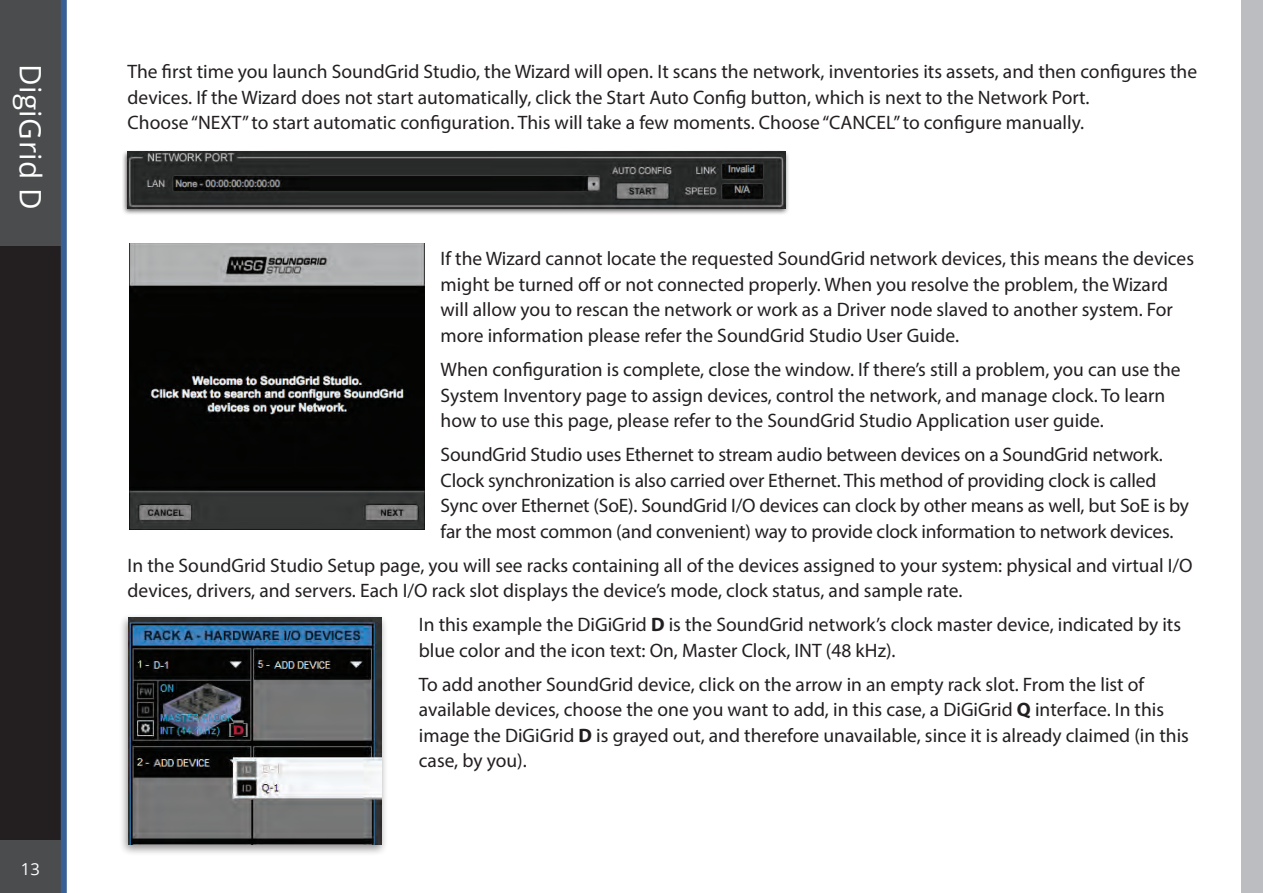
<style>
.page{position:relative;width:1263px;height:893px;background:#fff}
.page>*{position:absolute;margin:0;border:0;box-sizing:border-box;transform-origin:0 0}
.t1{font:29.7px "Open Sans";letter-spacing:.015em;color:#fff}
.t2{font:19.5px/25.5px "Myriad Pro";color:#231f20}
.t3{font:16.5px "Open Sans";color:#fff}
.s1{font-weight:700}
</style>
<div class="page">
<div style="left:1242px;top:0;width:21px;height:893px;background:#bcbdc0"></div>
<svg style="left:0;top:0;width:67px;height:893px"></svg>
<div style="left:122px;top:150px;width:667px;height:66px;background:#231f20;opacity:.75"></div>
<img style="left:128px;top:152px;width:657px;height:56px">
<img style="left:130px;top:243px;width:294px;height:287px">
<div style="left:119px;top:613px;width:270px;height:243px;background:#231f20;opacity:.5"></div>
<img style="left:128px;top:618px;width:254px;height:226px">
<h1 class="t1" style="left:51px;top:64px;width:148px;rotate:90deg">DigiGrid D</h1>
<p class="t3" style="left:21px;top:857px;width:20px">13</p>
<p class="t2" style="left:128px;top:59px;width:1071px">The first time you launch SoundGrid Studio, the Wizard will open It. scans the network, inventories its assets, and then configures the devices If. the Wizard does not start automatically, click the Start Auto Config button, which is next to the Network Port.<br>Choose“NEXT”to start automatic configuration. This will take a few moments. Choose“CANCEL”to configure manually.</p>
<p class="t2" style="left:441px;top:246px;width:755px">If the Wizard cannot locate the requested SoundGrid network devices, this means the devices might be turned off or not connected properly. When you resolve the problem, the Wizard will allow you to rescan the network or work as a Driver node slaved to another system. For more information please refer the SoundGrid Studio User Guide.</p>
<p class="t2" style="left:441px;top:356px;width:741px">When configuration is complete, close the window If. theres’ still a problem, you can use the<br>System Inventory page to assign devices, control the network, and manage clock To. learn how to use this page, please refer to the SoundGrid Studio Application user guide.</p>
<p class="t2" style="left:441px;top:441px;width:750px">SoundGrid Studio uses Ethernet to stream audio between devices on a SoundGrid network.<br>Clock synchronization is also carried over Ethernet. This method of providing clock is called Sync over Ethernet (SoE .) SoundGrid O/ I devices can clock by other means as well, but SoE is by far the most common (and convenient) way to provide clock information to network devices.</p>
<p class="t2" style="left:128px;top:552px;width:1066px">In the SoundGrid Studio Setup page, you will see racks containing all of the devices assigned to your system: physical and virtual O/ I devices, drivers, and servers. Each O/ I rack slot displays the devices’ mode, clock status, and sample rate.</p>
<p class="t2" style="left:419px;top:611px;width:764px">In this example the DiGiGrid <span class="s1">D</span> is the SoundGrid network s’ clock master device, indicated by its blue color and the icon text: On, Master Clock, INT (48 kHz .(</p>
<p class="t2" style="left:419px;top:671px;width:772px">To add another SoundGrid device, click on the arrow in an empty rack slot. From the list of available devices, choose the one you want to add in, this case a, DiGiGrid <span class="s1">Q</span> interface In. this image the DiGiGrid <span class="s1">D</span> is grayed out, and therefore unavailable, since isit already claimed (in this case, by you .(</p>
</div>
